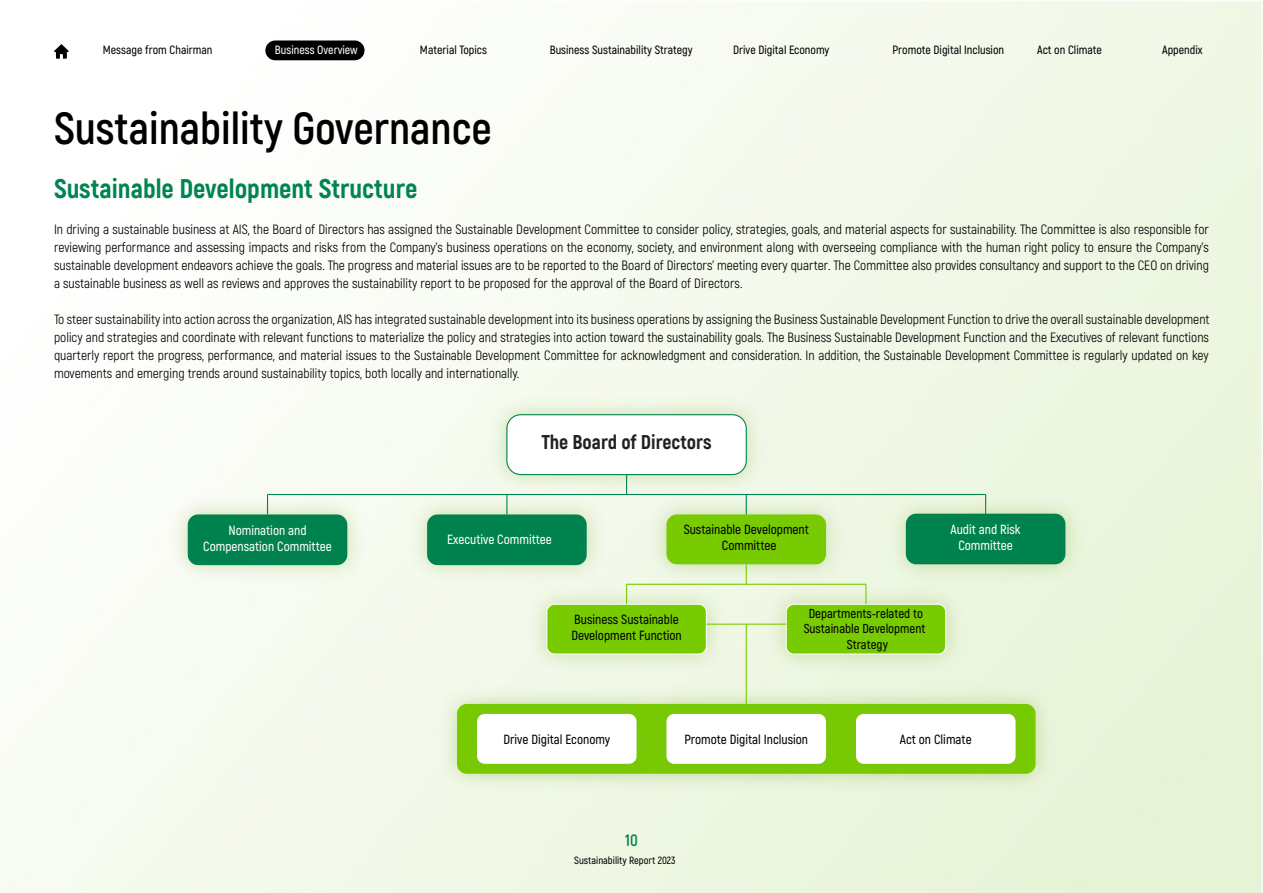
<style>
.page{position:relative;width:1263px;height:893px;background:#fff}
.page>*{position:absolute;margin:0;border:0;box-sizing:border-box;transform-origin:0 0}
.t1{font:700 45px "Akrobat";color:#000}
.t2{font:800 27px "Akrobat";color:#008450}
.t3{font:800 19.95px "Akrobat";color:#231f20}
.t4{font:700 16.5px "Akrobat";color:#008450}
.t5{font:13.5px/18px "Akrobat";color:#000;text-align:justify}
.t6{font:600 13.35px/15.9px "Akrobat";color:#000}
.t7{font:600 13.35px/15.9px "Akrobat";color:#fff;text-align:center}
.t8{font:600 12.9px/15.5px "Akrobat";color:#000;text-align:center}
.t9{font:600 12px "Akrobat";color:#000}
.t10{font:600 12px "Akrobat";color:#fff}
.t11{font:600 10.5px "Akrobat";color:#000}
</style>
<div class="page">
<svg style="left:54px;top:44px;width:15px;height:15px"></svg>
<div style="left:265px;top:41px;width:100px;height:19px;background:#000;border-radius:10px"></div>
<div style="left:547px;top:604px;width:159px;height:50px;background:#77cb00;border-radius:8px"></div>
<div style="left:546px;top:604px;width:161px;height:51px;border:1px solid #fff;border-radius:8px"></div>
<img style="left:640px;top:488px;width:213px;height:103px">
<div style="left:666px;top:514px;width:160px;height:50px;background:#77cb00;border-radius:10px"></div>
<img style="left:161px;top:488px;width:213px;height:104px">
<div style="left:188px;top:514px;width:159px;height:51px;background:#00824f;border-radius:10px"></div>
<img style="left:479px;top:396px;width:295px;height:106px">
<div style="left:507px;top:415px;width:239px;height:60px;background:#fff;border-radius:14px"></div>
<div style="left:506px;top:414px;width:241px;height:61px;border:1px solid #00824f;border-radius:14px"></div>
<svg style="left:267px;top:494px;width:1px;height:20px"></svg>
<hr style="left:268px;top:494px;width:718px;height:1px;background:#008350">
<img style="left:400px;top:488px;width:213px;height:104px">
<div style="left:427px;top:514px;width:160px;height:51px;background:#00824f;border-radius:10px"></div>
<img style="left:879px;top:487px;width:213px;height:104px">
<div style="left:906px;top:514px;width:159px;height:50px;background:#00824f;border-radius:10px"></div>
<svg style="left:506px;top:494px;width:1px;height:20px"></svg>
<svg style="left:746px;top:495px;width:1px;height:19px"></svg>
<svg style="left:626px;top:475px;width:1px;height:19px"></svg>
<img style="left:758px;top:576px;width:215px;height:106px">
<div style="left:786px;top:604px;width:160px;height:50px;background:#77cb00;border-radius:8px"></div>
<div style="left:786px;top:604px;width:160px;height:51px;border:1px solid #fff;border-radius:8px"></div>
<img style="left:450px;top:687px;width:190px;height:103px">
<div style="left:477px;top:714px;width:159px;height:50px;background:#fff;border-radius:8px"></div>
<img style="left:640px;top:687px;width:189px;height:103px">
<div style="left:666px;top:714px;width:160px;height:50px;background:#fff;border-radius:8px"></div>
<img style="left:829px;top:687px;width:213px;height:103px">
<div style="left:856px;top:714px;width:159px;height:50px;background:#fff;border-radius:8px"></div>
<svg style="left:746px;top:564px;width:1px;height:20px"></svg>
<svg style="left:626px;top:584px;width:1px;height:20px"></svg>
<svg style="left:865px;top:585px;width:1px;height:19px"></svg>
<hr style="left:746px;top:624px;width:1px;height:80px;background:#77cb00">
<hr style="left:627px;top:584px;width:239px;height:1px;background:#77cb00">
<hr style="left:706px;top:624px;width:80px;height:1px;background:#77cb00">
<p class="t9" style="left:103px;top:42px;width:111px">Message from Chairman</p>
<p class="t9" style="left:420px;top:42px;width:69px">Material Topics</p>
<p class="t9" style="left:550px;top:42px;width:145px">Business Sustainability Strategy</p>
<p class="t9" style="left:733px;top:42px;width:98px">Drive Digital Economy</p>
<p class="t9" style="left:892px;top:42px;width:113px">Promote Digital Inclusion</p>
<p class="t9" style="left:1037px;top:42px;width:66px">Act on Climate</p>
<p class="t9" style="left:1162px;top:42px;width:42px">Appendix</p>
<p class="t10" style="left:275px;top:42px;width:84px">Business Overview</p>
<h1 class="t1" style="left:54px;top:100px;width:439px">Sustainability Governance</h1>
<h2 class="t2" style="left:54px;top:171px;width:365px">Sustainable Development Structure</h2>
<p class="t5" style="left:54px;top:220px;width:1156px">In driving a sustainable business at AIS, the Board of Directors has assigned the Sustainable Development Committee to consider policy, strategies, goals, and material aspects for sustainability. The Committee is also responsible for reviewing performance and assessing impacts and risks from the Company’s business operations on the economy, society, and environment along with overseeing compliance with the human right policy to ensure the Company’s sustainable development endeavors achieve the goals. The progress and material issues are to be reported to the Board of Directors’ meeting every quarter. The Committee also provides consultancy and support to the CEO on driving a sustainable business as well as reviews and approves the sustainability report to be proposed for the approval of the Board of Directors.</p>
<p class="t5" style="left:54px;top:310px;width:1157px">To steer sustainability into action across the organization, AIS has integrated sustainable development into its business operations by assigning the Business Sustainable Development Function to drive the overall sustainable development policy and strategies and coordinate with relevant functions to materialize the policy and strategies into action toward the sustainability goals. The Business Sustainable Development Function and the Executives of relevant functions quarterly report the progress, performance, and material issues to the Sustainable Development Committee for acknowledgment and consideration. In addition, the Sustainable Development Committee is regularly updated on key movements and emerging trends around sustainability topics, both locally and internationally.</p>
<h3 class="t3" style="left:542px;top:430px;width:171px">The Board of Directors</h3>
<p class="t6" style="left:684px;top:522px;width:127px;text-align:center">Sustainable Development<br>Committee</p>
<p class="t7" style="left:203px;top:523px;width:130px">Nomination and<br>Compensation Committee</p>
<p class="t7" style="left:447px;top:532px;width:106px">Executive Committee</p>
<p class="t7" style="left:951px;top:522px;width:72px">Audit and Risk<br>Committee</p>
<p class="t6" style="left:571px;top:611px;width:112px">Business Sustainable<br>Development Function</p>
<p class="t8" style="left:804px;top:605px;width:123px">Departments-related to<br>Sustainable Development<br>Strategy</p>
<p class="t6" style="left:503px;top:731px;width:108px">Drive Digital Economy</p>
<p class="t6" style="left:684px;top:731px;width:125px">Promote Digital Inclusion</p>
<p class="t6" style="left:900px;top:731px;width:73px">Act on Climate</p>
<p class="t4" style="left:625px;top:830px;width:14px">10</p>
<p class="t11" style="left:574px;top:854px;width:103px">Sustainability Report 2023</p>
</div>
